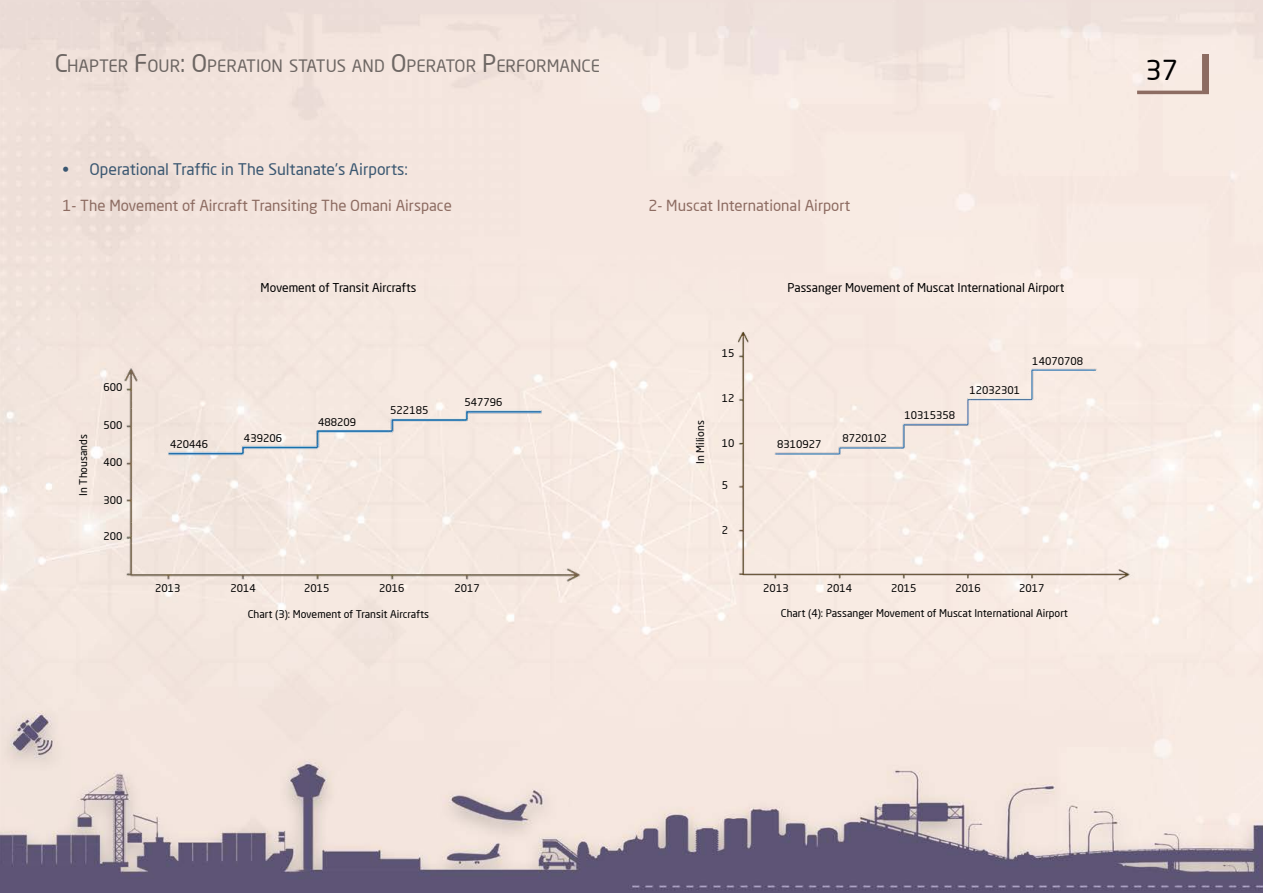
<style>
.page{position:relative;width:1263px;height:893px;background:#fff}
.page>*{position:absolute;margin:0;border:0;box-sizing:border-box;transform-origin:0 0}
.t1{font:27px "Neo Sans Arabic";color:#000}
.t2{font:16.8px "Neo Sans Arabic";color:#000}
.t3{font:15.75px "Neo Sans Arabic";color:#3a5771}
.t4{font:15px "Neo Sans Arabic";color:#8d6c62}
.t5{font:12px "Neo Sans Arabic";color:#000}
.t6{font:10.5px "Neo Sans Arabic";color:#000}
.s1{font-size:24px}
</style>
<div class="page">
<img style="left:0;top:0;width:1263px;height:893px">
<div style="left:1202px;top:54px;width:7px;height:40px;background:#8d6c62"></div>
<hr style="left:1137px;top:91px;width:65px;height:3px;background:#8d6c62">
<div style="left:100px;top:286px;width:498px;height:299px;background:#f5e8e0"></div>
<div style="left:714px;top:308px;width:445px;height:276px;background:#f7eae2"></div>
<h2 class="t2" style="left:54px;top:53px;width:547px"><span class="s1">C</span>HAPTER <span class="s1">F</span>OUR<span class="s1">: O</span> PERATION STATUS AND <span class="s1">O</span> PERATOR <span class="s1">P</span>ERFORMANCE</h2>
<h1 class="t1" style="left:1145px;top:50px;width:34px">37</h1>
<h3 class="t3" style="left:63px;top:157px;width:347px">• Operational Traffic in The Sultanate’s Airports:</h3>
<h3 class="t4" style="left:63px;top:194px;width:391px">1- The Movement of Aircraft Transiting The Omani Airspace</h3>
<h3 class="t4" style="left:648px;top:194px;width:203px">2- Muscat International Airport</h3>
<p class="t6" style="left:75px;top:496px;width:63px;rotate:-90deg">In Thousands</p>
<p class="t6" style="left:103px;top:379px;width:21px">600</p>
<p class="t6" style="left:103px;top:417px;width:21px">500</p>
<p class="t6" style="left:103px;top:454px;width:21px">400</p>
<p class="t6" style="left:103px;top:492px;width:21px">300</p>
<p class="t6" style="left:103px;top:528px;width:21px">200</p>
<p class="t5" style="left:261px;top:279px;width:157px">Movement of Transit Aircrafts</p>
<p class="t6" style="left:170px;top:436px;width:40px">420446</p>
<p class="t6" style="left:244px;top:430px;width:40px">439206</p>
<p class="t6" style="left:318px;top:414px;width:40px">488209</p>
<p class="t6" style="left:390px;top:402px;width:40px">522185</p>
<p class="t6" style="left:464px;top:394px;width:40px">547796</p>
<p class="t6" style="left:692px;top:464px;width:45px;rotate:-90deg">In Milions</p>
<p class="t6" style="left:722px;top:345px;width:14px">15</p>
<p class="t6" style="left:722px;top:390px;width:14px">12</p>
<p class="t6" style="left:722px;top:435px;width:14px">10</p>
<p class="t6" style="left:722px;top:477px;width:8px">5</p>
<p class="t6" style="left:722px;top:523px;width:8px">2</p>
<p class="t5" style="left:788px;top:278px;width:278px">Passanger Movement of Muscat International Airport</p>
<p class="t6" style="left:777px;top:436px;width:46px">8310927</p>
<p class="t6" style="left:842px;top:430px;width:46px">8720102</p>
<p class="t6" style="left:904px;top:407px;width:52px">10315358</p>
<p class="t6" style="left:969px;top:382px;width:52px">12032301</p>
<p class="t6" style="left:1032px;top:353px;width:52px">14070708</p>
<p class="t6" style="left:155px;top:580px;width:27px">2013</p>
<p class="t6" style="left:230px;top:580px;width:27px">2014</p>
<p class="t6" style="left:304px;top:580px;width:27px">2015</p>
<p class="t6" style="left:379px;top:580px;width:27px">2016</p>
<p class="t6" style="left:454px;top:580px;width:27px">2017</p>
<p class="t6" style="left:763px;top:580px;width:27px">2013</p>
<p class="t6" style="left:827px;top:580px;width:27px">2014</p>
<p class="t6" style="left:891px;top:580px;width:27px">2015</p>
<p class="t6" style="left:955px;top:580px;width:27px">2016</p>
<p class="t6" style="left:1019px;top:580px;width:27px">2017</p>
<p class="t6" style="left:781px;top:605px;width:289px">Chart (4): Passanger Movement of Muscat International Airport</p>
<p class="t6" style="left:248px;top:606px;width:183px">Chart (3): Movement of Transit Aircrafts</p>
</div>
